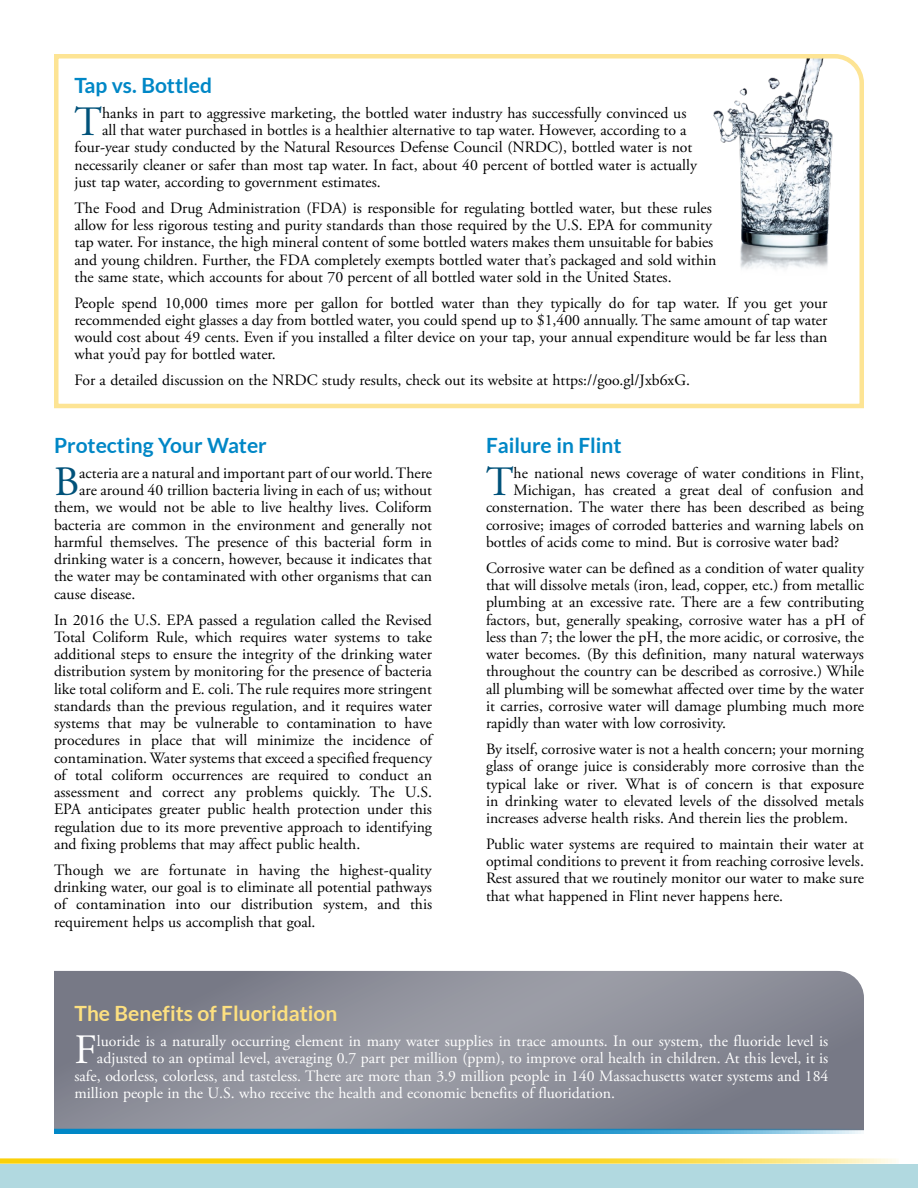
<style>
.page{position:relative;width:918px;height:1188px;background:#fff}
.page>*{position:absolute;margin:0;border:0;box-sizing:border-box;transform-origin:0 0}
.Initial_Cap{font:41.7px "Adobe Garamond Pro";color:#00527a}
.Initial_Cap-2{font:41.7px "Adobe Garamond Pro";color:#fff}
.Article_Headline-19{font:700 21px "Lato";color:#0087c6}
.Article_Headline-19-2{font:700 21px "Lato";color:#fde080}
.First_Paragraph{font:15.75px/17.2px "Adobe Garamond Pro";color:#000;text-align:justify}
.Initial_Cap-3{font:15.75px "Adobe Garamond Pro";color:#000}
.Initial_Cap-4{font:15.75px "Adobe Garamond Pro";color:#fff}
</style>
<div class="page">
<svg style="left:54px;top:54px;width:810px;height:355px"></svg>
<svg style="left:54px;top:971px;width:810px;height:158px;background:#8a8b97"></svg>
<svg style="left:54px;top:1129px;width:810px;height:5px;background:#2595ca"></svg>
<div style="left:0;top:1164px;width:918px;height:24px;background:#b1d9e0"></div>
<svg style="left:0;top:1158px;width:896px;height:6px;background:#fbdc4b"></svg>
<p class="Article_Headline-19" style="left:75px;top:74px;width:139px">Tap vs. Bottled</p>
<p class="Initial_Cap" style="left:75px;top:97px;width:29px">T</p>
<p class="Initial_Cap-3" style="left:102px;top:104px;width:586px">hanks in part to aggressive marketing, the bottled water industry has successfully convinced us</p>
<p class="Initial_Cap-3" style="left:102px;top:121px;width:586px">all that water purchased in bottles is a healthier alternative to tap water. However, according to a</p>
<p class="Initial_Cap-3" style="left:75px;top:138px;width:619px">four-year study conducted by the Natural Resources Defense Council (NRDC), bottled water is not</p>
<p class="Initial_Cap-3" style="left:75px;top:155px;width:624px">necessarily cleaner or safer than most tap water. In fact, about 40 percent of bottled water is actually</p>
<p class="Initial_Cap-3" style="left:75px;top:173px;width:308px">just tap water, according to government estimates.</p>
<p class="First_Paragraph" style="left:75px;top:200px;width:644px;text-align:left">The Food and Drug Administration (FDA) is responsible for regulating bottled water, but these rules allow for less rigorous testing and purity standards than those required by the U.S. EPA for community tap water. For instance, the high mineral content of some bottled waters makes them unsuitable for babies and young children. Further, the FDA completely exempts bottled water that’s packaged and sold within the same state, which accounts for about 70 percent of all bottled water sold in the United States.</p>
<p class="First_Paragraph" style="left:75px;top:295px;width:755px">People spend 10,000 times more per gallon for bottled water than they typically do for tap water. If you get your recommended eight glasses a day from bottled water, you could spend up to $1,400 annually. The same amount of tap water would cost about 49 cents. Even if you installed a filter device on your tap, your annual expenditure would be far less than what you’d pay for bottled water.</p>
<p class="First_Paragraph" style="left:75px;top:372px;width:617px">For a detailed discussion on the NRDC study results, check out its website at https://goo.gl/Jxb6xG.</p>
<p class="Article_Headline-19" style="left:54px;top:434px;width:214px">Protecting Your Water</p>
<p class="Initial_Cap" style="left:54px;top:457px;width:27px">B</p>
<p class="Initial_Cap-3" style="left:79px;top:464px;width:354px">acteria are a natural and important part of our world. There</p>
<p class="Initial_Cap-3" style="left:79px;top:481px;width:354px">are around 40 trillion bacteria living in each of us; without</p>
<p class="Initial_Cap-3" style="left:54px;top:498px;width:380px">them, we would not be able to live healthy lives. Coliform</p>
<p class="Initial_Cap-3" style="left:54px;top:515px;width:379px">bacteria are common in the environment and generally not</p>
<p class="Initial_Cap-3" style="left:54px;top:533px;width:380px">harmful themselves. The presence of this bacterial form in</p>
<p class="Initial_Cap-3" style="left:54px;top:550px;width:380px">drinking water is a concern, however, because it indicates that</p>
<p class="Initial_Cap-3" style="left:54px;top:567px;width:379px">the water may be contaminated with other organisms that can</p>
<p class="Initial_Cap-3" style="left:54px;top:584px;width:83px">cause disease.</p>
<p class="First_Paragraph" style="left:54px;top:612px;width:380px">In 2016 the U.S. EPA passed a regulation called the Revised Total Coliform Rule, which requires water systems to take additional steps to ensure the integrity of the drinking water distribution system by monitoring for the presence of bacteria like total coliform and E. coli. The rule requires more stringent standards than the previous regulation, and it requires water systems that may be vulnerable to contamination to have procedures in place that will minimize the incidence of contamination. Water systems that exceed a specified frequency of total coliform occurrences are required to conduct an assessment and correct any problems quickly. The U.S.<br>EPA anticipates greater public health protection under this regulation due to its more preventive approach to identifying and fixing problems that may affect public health.</p>
<p class="First_Paragraph" style="left:54px;top:862px;width:380px">Though we are fortunate in having the highest-quality drinking water, our goal is to eliminate all potential pathways of contamination into our distribution system, and this requirement helps us accomplish that goal.</p>
<p class="Article_Headline-19" style="left:486px;top:434px;width:137px">Failure in Flint</p>
<p class="Initial_Cap" style="left:486px;top:457px;width:29px">T</p>
<p class="Initial_Cap-3" style="left:514px;top:464px;width:352px">he national news coverage of water conditions in Flint,</p>
<p class="Initial_Cap-3" style="left:514px;top:481px;width:352px">Michigan, has created a great deal of confusion and</p>
<p class="Initial_Cap-3" style="left:486px;top:498px;width:380px">consternation. The water there has been described as being</p>
<p class="Initial_Cap-3" style="left:486px;top:515px;width:380px">corrosive; images of corroded batteries and warning labels on</p>
<p class="Initial_Cap-3" style="left:486px;top:533px;width:355px">bottles of acids come to mind. But is corrosive water bad?</p>
<p class="First_Paragraph" style="left:486px;top:560px;width:380px">Corrosive water can be defined as a condition of water quality that will dissolve metals (iron, lead, copper, etc.) from metallic plumbing at an excessive rate. There are a few contributing factors, but, generally speaking, corrosive water has a pH of less than 7; the lower the pH, the more acidic, or corrosive, the water becomes. (By this definition, many natural waterways throughout the country can be described as corrosive.) While all plumbing will be somewhat affected over time by the water it carries, corrosive water will damage plumbing much more rapidly than water with low corrosivity.</p>
<p class="First_Paragraph" style="left:486px;top:741px;width:380px">By itself, corrosive water is not a health concern; your morning glass of orange juice is considerably more corrosive than the typical lake or river. What is of concern is that exposure in drinking water to elevated levels of the dissolved metals increases adverse health risks. And therein lies the problem.</p>
<p class="First_Paragraph" style="left:486px;top:836px;width:380px">Public water systems are required to maintain their water at optimal conditions to prevent it from reaching corrosive levels.<br>Rest assured that we routinely monitor our water to make sure that what happened in Flint never happens here.</p>
<p class="Article_Headline-19-2" style="left:75px;top:1002px;width:264px">The Benefits of Fluoridation</p>
<p class="Initial_Cap-2" style="left:75px;top:1025px;width:24px">F</p>
<p class="Initial_Cap-4" style="left:97px;top:1032px;width:733px">luoride is a naturally occurring element in many water supplies in trace amounts. In our system, the fluoride level is</p>
<p class="Initial_Cap-4" style="left:97px;top:1049px;width:733px">adjusted to an optimal level, averaging 0.7 part per million (ppm), to improve oral health in children. At this level, it is</p>
<p class="Initial_Cap-4" style="left:75px;top:1066px;width:755px">safe, odorless, colorless, and tasteless. There are more than 3.9 million people in 140 Massachusetts water systems and 184</p>
<p class="Initial_Cap-4" style="left:75px;top:1083px;width:542px">million people in the U.S. who receive the health and economic benefits of fluoridation.</p>
</div>
